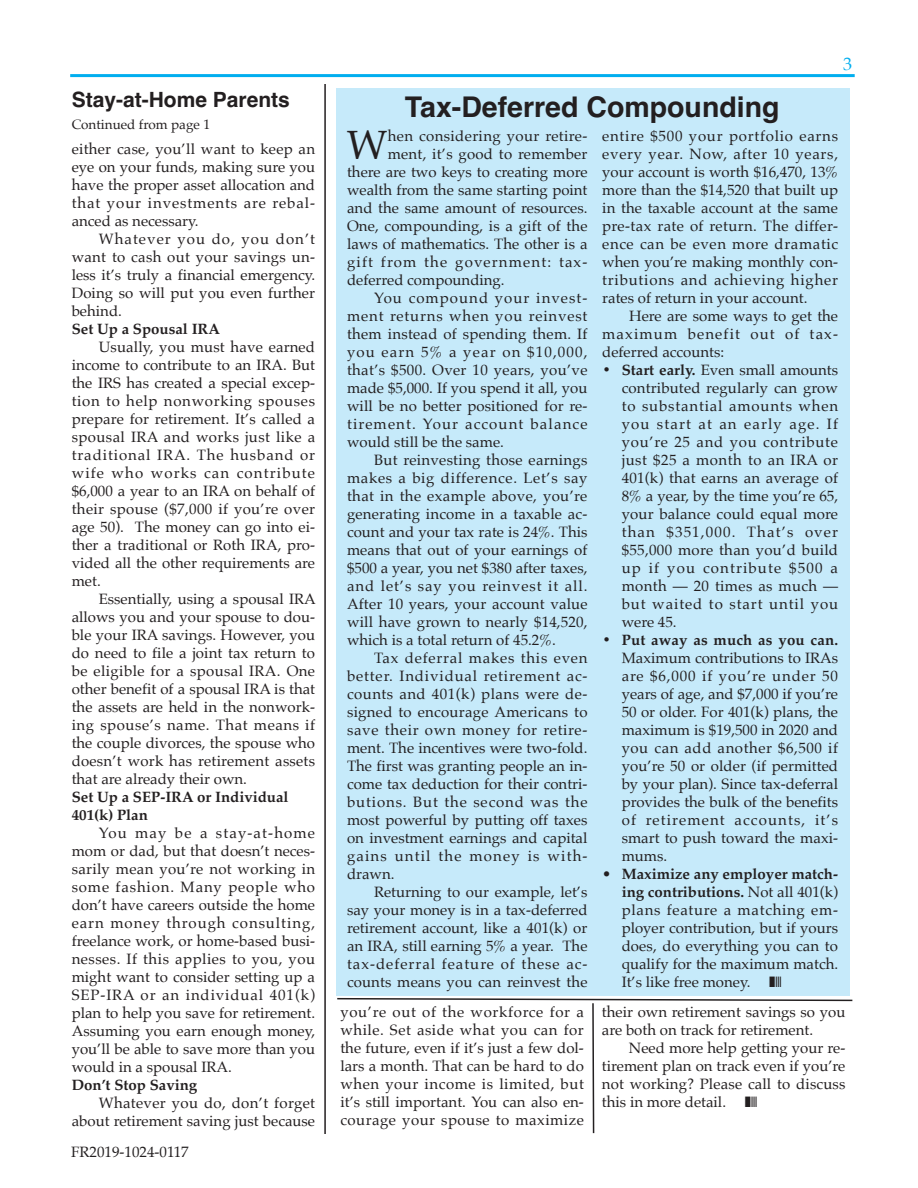
<style>
.page{position:relative;width:918px;height:1188px;background:#fff}
.page>*{position:absolute;margin:0;border:0;box-sizing:border-box;transform-origin:0 0}
.t1{font:40.95px "Palatino";color:#231f20}
.t2{font:700 28.5px "Helvetica";color:#231f20}
.t3{font:700 21px "Helvetica";color:#231f20}
.t4{font:18px "Palatino";color:#00aeef}
.t5{font:15px/18px "Palatino";letter-spacing:.005em;color:#231f20;text-align:justify}
.t6{font:15px "Palatino";letter-spacing:.075em;color:#231f20}
.t7{font:700 15px/18px "Palatino";color:#231f20}
.t8{font:15px "Palatino";letter-spacing:.055em;color:#231f20}
.t9{font:15px "Palatino";letter-spacing:.045em;color:#231f20}
.t10{font:15px "Palatino";letter-spacing:.025em;color:#231f20}
.t11{font:15px "Palatino";letter-spacing:.065em;color:#231f20}
.t12{font:15px "Palatino";letter-spacing:.06em;color:#231f20}
.t13{font:15px "Palatino";letter-spacing:.03em;color:#231f20}
.t14{font:15px "Palatino";letter-spacing:.05em;color:#231f20}
.t15{font:15px "Palatino";letter-spacing:.07em;color:#231f20}
.t16{font:13.5px "Palatino";color:#231f20}
.s1{font-weight:700}
</style>
<div class="page">
<hr style="left:324px;top:84px;width:2px;height:1050px;background:#231f20">
<hr style="left:70px;top:74px;width:785px;height:3px;background:#00aeef">
<div style="left:336px;top:88px;width:514px;height:908px;background:#c6eafa"></div>
<svg style="left:337px;top:997px;width:516px;height:137px"></svg>
<h3 class="t3" style="left:72px;top:91px;width:220px">Stay-at-Home Parents</h3>
<p class="t5" style="left:72px;top:141px;width:245px">either case, you’ll want to keep an eye on your funds, making sure you have the proper asset allocation and that your investments are rebal&shy;anced as necessary.</p>
<p class="t5" style="left:72px;top:231px;width:245px;text-indent:27px">Whatever you do, you don’t want to cash out your savings un&shy;less it’s truly a financial emergency.<br>Doing so will put you even further behind.</p>
<p class="t7" style="left:72px;top:321px;width:150px">Set Up a Spousal IRA</p>
<p class="t5" style="left:72px;top:339px;width:245px;text-indent:27px">Usually, you must have earned income to contribute to an IRA. But the IRS has created a special excep&shy;tion to help nonworking spouses prepare for retirement. It’s called a spousal IRA and works just like a traditional IRA. The husband or wife who works can contribute $6,000 a year to an IRA on behalf of their spouse ($7,000 if you’re over age 50). The money can go into ei&shy;ther a traditional or Roth IRA, pro&shy;vided all the other requirements are met.</p>
<p class="t5" style="left:72px;top:591px;width:246px;text-indent:27px">Essentially, using a spousal IRA allows you and your spouse to dou&shy;ble your IRA savings. However, you do need to file a joint tax return to be eligible for a spousal IRA. One other benefit of a spousal IRA is that the assets are held in the nonwork&shy;ing spouse’s name. That means if the couple divorces, the spouse who doesn’t work has retirement assets that are already their own.</p>
<p class="t7" style="left:72px;top:789px;width:218px">Set Up a SEP-IRA or Individual<br>401(k) Plan</p>
<p class="t5" style="left:72px;top:825px;width:245px;text-indent:27px">You may be a stay-at-home mom or dad, but that doesn’t neces&shy;sarily mean you’re not working in some fashion. Many people who don’t have careers outside the home earn money through consulting, freelance work, or home-based busi&shy;nesses. If this applies to you, you might want to consider setting up a SEP-IRA or an individual 401(k) plan to help you save for retirement.<br>Assuming you earn enough money, you’ll be able to save more than you would in a spousal IRA.</p>
<p class="t7" style="left:72px;top:1077px;width:127px">Don’t Stop Saving</p>
<p class="t5" style="left:72px;top:1095px;width:245px;text-align:right">Whatever you do, don’t forget about retirement saving just because</p>
<p class="t16" style="left:72px;top:118px;width:140px">Continued from page 1</p>
<p class="t5" style="left:71px;top:1144px;width:119px">FR2019-1024-0117</p>
<h2 class="t2" style="left:405px;top:96px;width:376px">Tax-Deferred Compounding</h2>
<p class="t4" style="left:843px;top:56px;width:10px">3</p>
<h1 class="t1" style="left:347px;top:126px;width:42px">W</h1>
<p class="t10" style="left:388px;top:129px;width:201px">hen considering your retire-</p>
<p class="t5" style="left:388px;top:146px;width:201px">ment, it’s good to remember</p>
<p class="t5" style="left:347px;top:164px;width:242px">there are two keys to creating more</p>
<p class="t5" style="left:347px;top:182px;width:242px">wealth from the same starting point</p>
<p class="t5" style="left:347px;top:200px;width:242px">and the same amount of resources.</p>
<p class="t5" style="left:347px;top:218px;width:242px">One, compounding, is a gift of the</p>
<p class="t5" style="left:347px;top:236px;width:242px">laws of mathematics. The other is a</p>
<p class="t6" style="left:347px;top:255px;width:242px">gift from the government: tax-</p>
<p class="t5" style="left:347px;top:272px;width:159px">deferred compounding.</p>
<p class="t15" style="left:374px;top:291px;width:215px">You compound your invest-</p>
<p class="t8" style="left:347px;top:309px;width:242px">ment returns when you reinvest</p>
<p class="t5" style="left:347px;top:326px;width:242px">them instead of spending them. If</p>
<p class="t6" style="left:347px;top:345px;width:242px">you earn 5% a year on $10,000,</p>
<p class="t5" style="left:347px;top:362px;width:242px">that’s $500. Over 10 years, you’ve</p>
<p class="t5" style="left:347px;top:380px;width:242px">made $5,000. If you spend it all, you</p>
<p class="t5" style="left:347px;top:398px;width:242px">will be no better positioned for re-</p>
<p class="t6" style="left:347px;top:417px;width:242px">tirement. Your account balance</p>
<p class="t5" style="left:347px;top:434px;width:158px">would still be the same.</p>
<p class="t5" style="left:374px;top:452px;width:215px">But reinvesting those earnings</p>
<p class="t9" style="left:347px;top:471px;width:242px">makes a big difference. Let’s say</p>
<p class="t10" style="left:347px;top:489px;width:242px">that in the example above, you’re</p>
<p class="t5" style="left:347px;top:506px;width:242px">generating income in a taxable ac-</p>
<p class="t5" style="left:347px;top:524px;width:242px">count and your tax rate is 24%. This</p>
<p class="t5" style="left:347px;top:542px;width:242px">means that out of your earnings of</p>
<p class="t5" style="left:347px;top:560px;width:242px">$500 a year, you net $380 after taxes,</p>
<p class="t12" style="left:347px;top:579px;width:242px">and let’s say you reinvest it all.</p>
<p class="t5" style="left:347px;top:596px;width:242px">After 10 years, your account value</p>
<p class="t5" style="left:347px;top:614px;width:242px">will have grown to nearly $14,520,</p>
<p class="t5" style="left:347px;top:632px;width:210px">which is a total return of 45.2%.</p>
<p class="t14" style="left:374px;top:651px;width:215px">Tax deferral makes this even</p>
<p class="t8" style="left:347px;top:669px;width:242px">better. Individual retirement ac-</p>
<p class="t13" style="left:347px;top:687px;width:242px">counts and 401(k) plans were de-</p>
<p class="t5" style="left:347px;top:704px;width:242px">signed to encourage Americans to</p>
<p class="t9" style="left:347px;top:723px;width:242px">save their own money for retire-</p>
<p class="t5" style="left:347px;top:740px;width:242px">ment. The incentives were two-fold.</p>
<p class="t5" style="left:347px;top:758px;width:242px">The first was granting people an in-</p>
<p class="t5" style="left:347px;top:776px;width:242px">come tax deduction for their contri-</p>
<p class="t8" style="left:347px;top:795px;width:242px">butions. But the second was the</p>
<p class="t5" style="left:347px;top:812px;width:242px">most powerful by putting off taxes</p>
<p class="t5" style="left:347px;top:830px;width:242px">on investment earnings and capital</p>
<p class="t6" style="left:347px;top:849px;width:242px">gains until the money is with-</p>
<p class="t5" style="left:347px;top:866px;width:49px">drawn.</p>
<p class="t5" style="left:374px;top:884px;width:215px">Returning to our example, let’s</p>
<p class="t5" style="left:347px;top:902px;width:242px">say your money is in a tax-deferred</p>
<p class="t5" style="left:347px;top:920px;width:242px">retirement account, like a 401(k) or</p>
<p class="t5" style="left:347px;top:938px;width:242px">an IRA, still earning 5% a year. The</p>
<p class="t11" style="left:347px;top:957px;width:242px">tax-deferral feature of these ac-</p>
<p class="t5" style="left:347px;top:974px;width:242px">counts means you can reinvest the</p>
<p class="t5" style="left:602px;top:128px;width:237px">entire $500 your portfolio earns every year. Now, after 10 years, your account is worth $16,470, 13% more than the $14,520 that built up in the taxable account at the same pre-tax rate of return. The differ&shy;ence can be even more dramatic when you’re making monthly con&shy;tributions and achieving higher rates of return in your account.</p>
<p class="t5" style="left:602px;top:308px;width:237px;text-indent:27px">Here are some ways to get the maximum benefit out of tax&shy;deferred accounts:</p>
<p class="t5" style="left:622px;top:362px;width:218px;text-indent:-19px"><span class="s1">• Start early.</span> Even small amounts contributed regularly can grow to substantial amounts when you start at an early age. If you’re 25 and you contribute just $25 a month to an IRA or 401(k) that earns an average of 8% a year, by the time you’re 65, your balance could equal more than $351,000. That’s over $55,000 more than you’d build up if you contribute $500 a month — 20 times as much — but waited to start until you were 45.</p>
<p class="t7" style="left:602px;top:632px;width:237px">• Put away as much as you can.</p>
<p class="t5" style="left:622px;top:650px;width:218px">Maximum contributions to IRAs are $6,000 if you’re under 50 years of age, and $7,000 if you’re 50 or older. For 401(k) plans, the maximum is $19,500 in 2020 and you can add another $6,500 if you’re 50 or older (if permitted by your plan). Since tax-deferral provides the bulk of the benefits of retirement accounts, it’s smart to push toward the maxi&shy;mums.</p>
<p class="t5" style="left:622px;top:866px;width:218px;text-indent:-19px">• <span class="s1">Maximize any employer match&shy;ing contributions.</span> Not all 401(k) plans feature a matching em&shy;ployer contribution, but if yours does, do everything you can to qualify for the maximum match.<br>It’s like free money.</p>
<p class="t5" style="left:340px;top:1004px;width:245px">you’re out of the workforce for a while. Set aside what you can for the future, even if it’s just a few dol&shy;lars a month. That can be hard to do when your income is limited, but it’s still important. You can also en&shy;courage your spouse to maximize</p>
<p class="t5" style="left:602px;top:1004px;width:245px">their own retirement savings so you are both on track for retirement.</p>
<p class="t5" style="left:602px;top:1040px;width:245px;text-indent:27px">Need more help getting your re&shy;tirement plan on track even if you’re not working? Please call to discuss this in more detail.</p>
</div>
